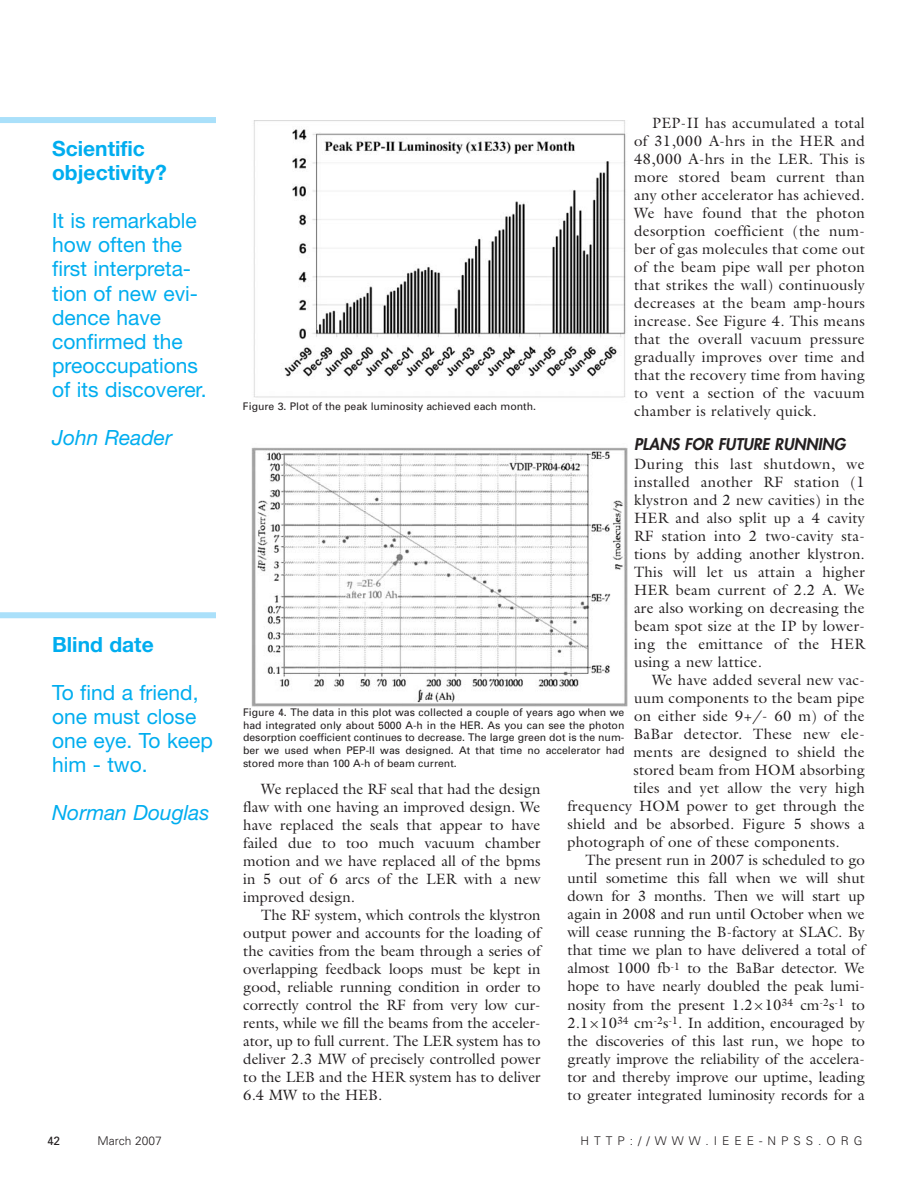
<style>
.page{position:relative;width:918px;height:1190px;background:#fff}
.page>*{position:absolute;margin:0;border:0;box-sizing:border-box;transform-origin:0 0}
.t1{font:21px/24px "Helvetica Neue";color:#00adef}
.t2{font:700 21px/24px "Helvetica Neue";color:#00adef}
.t3{font:italic 21px "Helvetica Neue";color:#00adef}
.t4{font:italic 800 15.75px "Futura";color:#231f20}
.t5{font:15px/18px "Galliard";color:#231f20;text-align:justify}
.t6{font:15px "Galliard";letter-spacing:.02em;color:#231f20}
.t7{font:300 12px "Univers";letter-spacing:.415em;color:#231f20}
.t8{font:300 12px "Univers";color:#231f20}
.t9{font:12px "Univers";color:#231f20}
.t10{font:10.5px/12.6px "Univers";color:#231f20;text-align:justify}
.s1{font-family:"MTSY"}
</style>
<div class="page">
<svg style="left:0;top:117px;width:628px;height:590px"></svg>
<h1 class="t2" style="left:52px;top:139px;width:116px">Scientific objectivity?</h1>
<h1 class="t1" style="left:52px;top:211px;width:156px">It is remarkable how often the first interpreta&shy;tion of new evi&shy;dence have confirmed the preoccupations of its discoverer.</h1>
<h1 class="t3" style="left:52px;top:429px;width:121px">John Reader</h1>
<h1 class="t2" style="left:52px;top:634px;width:103px">Blind date</h1>
<h1 class="t1" style="left:52px;top:682px;width:162px">To find a friend, one must close one eye. To keep him - two.</h1>
<h1 class="t3" style="left:52px;top:804px;width:159px">Norman Douglas</h1>
<p class="t5" style="left:634px;top:115px;width:232px;text-indent:18px">PEP-II has accumulated a total of 31,000 A-hrs in the HER and 48,000 A-hrs in the LER. This is more stored beam current than any other accelerator has achieved.<br>We have found that the photon desorption coefficient (the num&shy;ber of gas molecules that come out of the beam pipe wall per photon that strikes the wall) continuously decreases at the beam amp-hours increase. See Figure 4. This means that the overall vacuum pressure gradually improves over time and that the recovery time from having to vent a section of the vacuum chamber is relatively quick.</p>
<p class="t4" style="left:634px;top:437px;width:213px">PLANS FOR FUTURE RUNNING</p>
<p class="t5" style="left:634px;top:456px;width:232px">During this last shutdown, we installed another RF station (1 klystron and 2 new cavities) in the HER and also split up a 4 cavity RF station into 2 two-cavity sta&shy;tions by adding another klystron.<br>This will let us attain a higher HER beam current of 2.2 A. We are also working on decreasing the beam spot size at the IP by lower&shy;ing the emittance of the HER using a new lattice.</p>
<p class="t5" style="left:652px;top:672px;width:214px">We have added several new vac-</p>
<p class="t5" style="left:634px;top:690px;width:232px">uum components to the beam pipe</p>
<p class="t5" style="left:634px;top:708px;width:232px">on either side 9+/- 60 m) of the</p>
<p class="t6" style="left:633px;top:728px;width:233px">BaBar detector. These new ele-</p>
<p class="t5" style="left:633px;top:744px;width:233px">ments are designed to shield the</p>
<p class="t5" style="left:633px;top:762px;width:233px">stored beam from HOM absorbing</p>
<p class="t5" style="left:633px;top:780px;width:233px">tiles and yet allow the very high</p>
<p class="t5" style="left:568px;top:798px;width:299px">frequency HOM power to get through the</p>
<p class="t5" style="left:568px;top:816px;width:299px">shield and be absorbed. Figure 5 shows a</p>
<p class="t5" style="left:568px;top:834px;width:274px">photograph of one of these components.</p>
<p class="t5" style="left:586px;top:852px;width:281px">The present run in 2007 is scheduled to go</p>
<p class="t5" style="left:568px;top:870px;width:299px">until sometime this fall when we will shut</p>
<p class="t5" style="left:568px;top:888px;width:299px">down for 3 months. Then we will start up</p>
<p class="t5" style="left:568px;top:906px;width:299px">again in 2008 and run until October when we</p>
<p class="t5" style="left:568px;top:924px;width:299px">will cease running the B-factory at SLAC. By</p>
<p class="t5" style="left:568px;top:942px;width:299px">that time we plan to have delivered a total of</p>
<p class="t5" style="left:568px;top:960px;width:299px">almost 1000 fb<sup>-1</sup> to the BaBar detector. We</p>
<p class="t5" style="left:568px;top:978px;width:299px">hope to have nearly doubled the peak lumi-</p>
<p class="t5" style="left:568px;top:997px;width:299px">nosity from the present 1.2<span class="s1">×</span>10<sup>34</sup> cm<sup>-2</sup>s<sup>-1</sup> to</p>
<p class="t5" style="left:568px;top:1015px;width:299px">2.1<span class="s1">×</span>10<sup>34</sup> cm<sup>-2</sup>s<sup>-1</sup>. In addition, encouraged by</p>
<p class="t5" style="left:568px;top:1033px;width:299px">the discoveries of this last run, we hope to</p>
<p class="t5" style="left:568px;top:1051px;width:299px">greatly improve the reliability of the accelera-</p>
<p class="t5" style="left:568px;top:1069px;width:299px">tor and thereby improve our uptime, leading</p>
<p class="t5" style="left:568px;top:1087px;width:299px">to greater integrated luminosity records for a</p>
<p class="t10" style="left:243px;top:401px;width:295px">Figure 3. Plot of the peak luminosity achieved each month.</p>
<p class="t10" style="left:243px;top:707px;width:383px">Figure 4. The data in this plot was collected a couple of years ago when we had integrated only about 5000 A-h in the HER. As you can see the photon desorption coefficient continues to decrease. The large green dot is the num&shy;ber we used when PEP-II was designed. At that time no accelerator had stored more than 100 A-h of beam current.</p>
<p class="t5" style="left:243px;top:781px;width:299px;text-indent:18px">We replaced the RF seal that had the design flaw with one having an improved design. We have replaced the seals that appear to have failed due to too much vacuum chamber motion and we have replaced all of the bpms in 5 out of 6 arcs of the LER with a new improved design.</p>
<p class="t5" style="left:243px;top:907px;width:299px;text-indent:18px">The RF system, which controls the klystron output power and accounts for the loading of the cavities from the beam through a series of overlapping feedback loops must be kept in good, reliable running condition in order to correctly control the RF from very low cur&shy;rents, while we fill the beams from the acceler&shy;ator, up to full current. The LER system has to deliver 2.3 MW of precisely controlled power to the LEB and the HER system has to deliver 6.4 MW to the HEB.</p>
<p class="t9" style="left:47px;top:1136px;width:15px">42</p>
<p class="t8" style="left:98px;top:1136px;width:66px">March 2007</p>
<p class="t7" style="left:580px;top:1136px;width:283px">HTTP://WWW.IEEE-NPSS.ORG</p>
</div>
